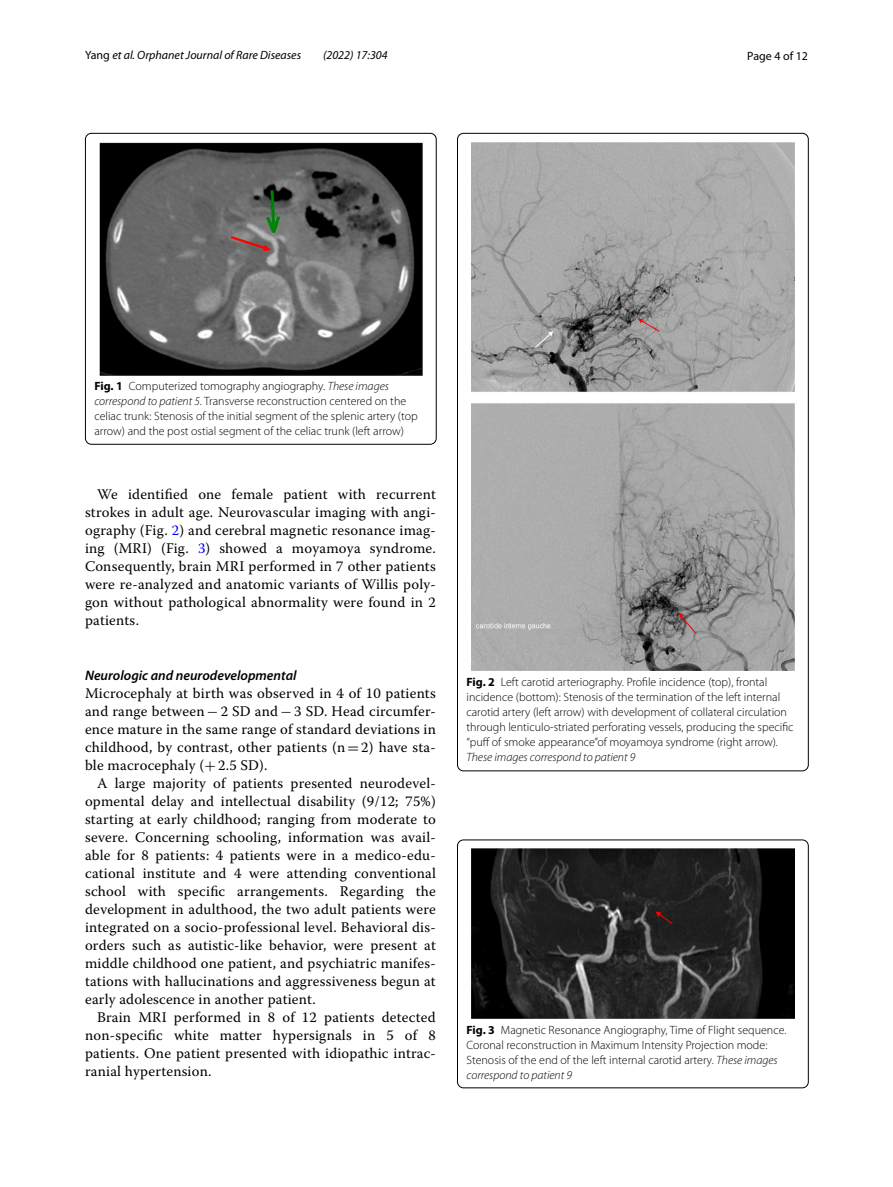
<style>
.page{position:relative;width:893px;height:1187px;background:#fff}
.page>*{position:absolute;margin:0;border:0;box-sizing:border-box;transform-origin:0 0}
.t1{font:14.7px/18px "Warnock Pro";letter-spacing:.015em;color:#000;text-align:justify}
.t2{font:italic 600 13.8px "Myriad Pro";color:#000}
.t3{font:300 12px/15px "Myriad Pro";color:#000}
.t4{font:italic 12px "Myriad Pro";color:#000}
.t5{font:italic 300 12px "Myriad Pro";color:#000}
.t6{font:12px "Myriad Pro";color:#000}
.s1{font-style:normal}
.s2{font-weight:700}
.s3{font-style:italic}
.s4{color:#00f}
.s5{font-family:"MTSY"}
</style>
<div class="page">
<img style="left:99px;top:142px;width:323px;height:233px">
<svg style="left:228px;top:234px;width:43px;height:17px"></svg>
<div style="left:85px;top:133px;width:351px;height:311px;border:1px solid #000;border-radius:6px"></div>
<img style="left:471px;top:142px;width:323px;height:528px">
<svg style="left:534px;top:331px;width:19px;height:17px"></svg>
<svg style="left:638px;top:319px;width:22px;height:13px"></svg>
<svg style="left:679px;top:613px;width:17px;height:20px"></svg>
<img style="left:471px;top:848px;width:323px;height:170px">
<svg style="left:655px;top:911px;width:18px;height:13px"></svg>
<div style="left:457px;top:839px;width:351px;height:248px;border:1px solid #000;border-radius:6px"></div>
<p class="t4" style="left:85px;top:48px;width:218px"><span class="s1">Yang</span> et al. Orphanet Journal of Rare Diseases</p>
<p class="t4" style="left:323px;top:48px;width:66px">(2022) 17:304</p>
<p class="t6" style="left:747px;top:48px;width:62px">Page 4 of 12</p>
<p class="t3" style="left:94px;top:379px;width:325px"><span class="s2">Fig. 1</span> Computerized tomography angiography. <span class="s3">These images correspond to patient 5</span>. Transverse reconstruction centered on the celiac trunk: Stenosis of the initial segment of the splenic artery (top arrow) and the post ostial segment of the celiac trunk (left arrow)</p>
<p class="t1" style="left:85px;top:485px;width:352px;text-indent:12px">We identified one female patient with recurrent strokes in adult age. Neurovascular imaging with angi&shy;ography (Fig. <span class="s4">2</span>) and cerebral magnetic resonance imag&shy;ing (MRI) (Fig. <span class="s4">3</span>) showed a moyamoya syndrome.<br>Consequently, brain MRI performed in 7 other patients were re-analyzed and anatomic variants of Willis poly&shy;gon without pathological abnormality were found in 2 patients.</p>
<p class="t2" style="left:85px;top:666px;width:213px">Neurologic and neurodevelopmental</p>
<p class="t1" style="left:85px;top:684px;width:352px">Microcephaly at birth was observed in 4 of 10 patients and range between<span class="s5">−</span>2 SD and<span class="s5">−</span>3 SD. Head circumfer&shy;ence mature in the same range of standard deviations in childhood, by contrast, other patients (n<span class="s5">=</span>2) have sta&shy;ble macrocephaly (<span class="s5">+</span>2.5 SD).</p>
<p class="t1" style="left:85px;top:774px;width:352px;text-indent:12px">A large majority of patients presented neurodevel&shy;opmental delay and intellectual disability (9/12; 75%) starting at early childhood; ranging from moderate to severe. Concerning schooling, information was avail&shy;able for 8 patients: 4 patients were in a medico-edu&shy;cational institute and 4 were attending conventional school with specific arrangements. Regarding the development in adulthood, the two adult patients were integrated on a socio-professional level. Behavioral dis&shy;orders such as autistic-like behavior, were present at middle childhood one patient, and psychiatric manifes&shy;tations with hallucinations and aggressiveness begun at early adolescence in another patient.</p>
<p class="t1" style="left:85px;top:1008px;width:352px;text-indent:12px">Brain MRI performed in 8 of 12 patients detected non-specific white matter hypersignals in 5 of 8 patients. One patient presented with idiopathic intrac&shy;ranial hypertension.</p>
<p class="t3" style="left:466px;top:674px;width:329px"><span class="s2">Fig. 2</span> Left carotid arteriography. Profile incidence (top), frontal incidence (bottom): Stenosis of the termination of the left internal carotid artery (left arrow) with development of collateral circulation through lenticulo-striated perforating vessels, producing the specific “puff of smoke appearance”of moyamoya syndrome (right arrow).</p>
<p class="t5" style="left:466px;top:750px;width:170px">These images correspond to patient 9</p>
<p class="t3" style="left:466px;top:1022px;width:321px"><span class="s2">Fig. 3</span> Magnetic Resonance Angiography, Time of Flight sequence.<br>Coronal reconstruction in Maximum Intensity Projection mode:<br>Stenosis of the end of the left internal carotid artery. <span class="s3">These images correspond to patient 9</span></p>
</div>
